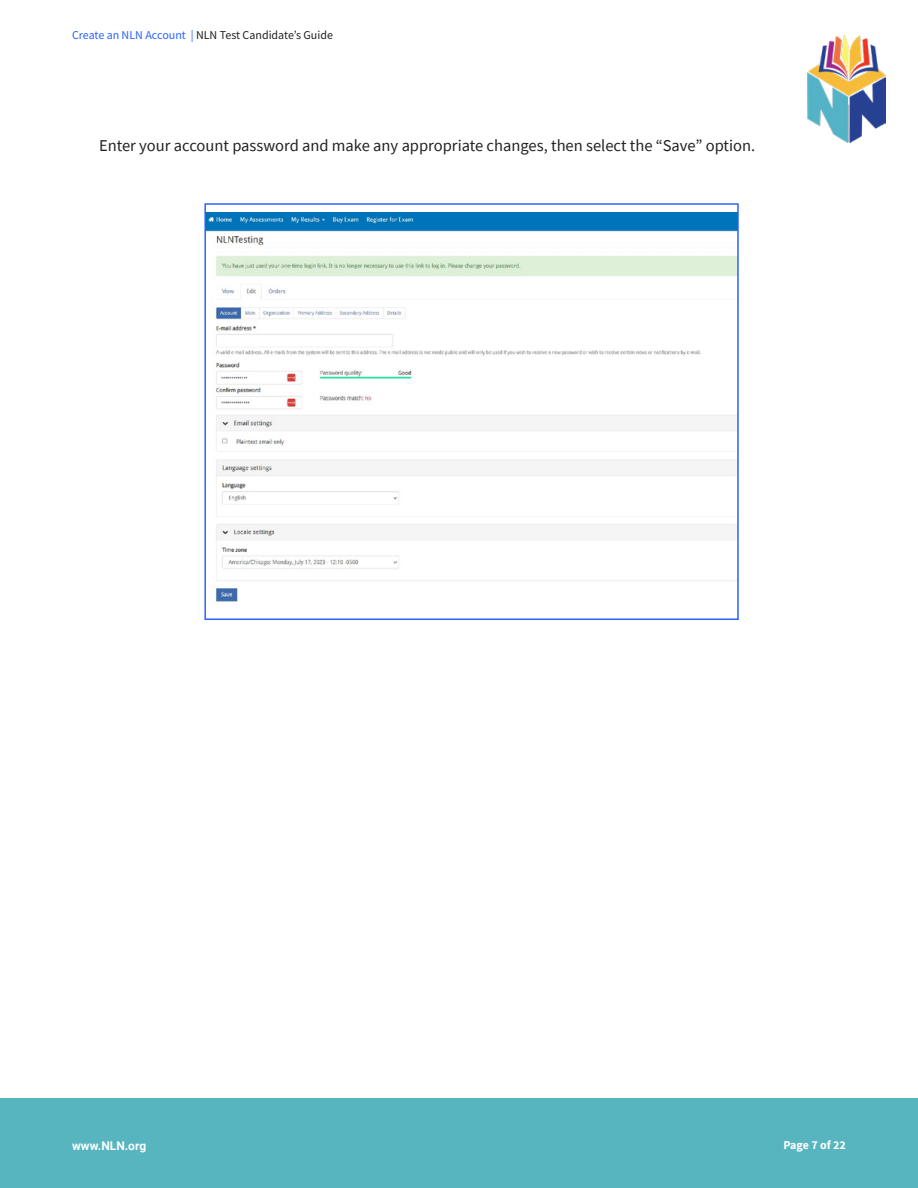
<style>
.page{position:relative;width:918px;height:1188px;background:#fff}
.page>*{position:absolute;margin:0;border:0;box-sizing:border-box;transform-origin:0 0}
.t1{font:16.5px "Source Sans Pro";color:#222}
.t2{font:12px "Source Sans Variable";color:#222}
.t3{font:700 12px "Roboto";color:#fff}
.t4{font:700 12px "Source Sans Pro";letter-spacing:-.005em;color:#fff}
.s1{color:#2962ff}
</style>
<div class="page">
<div style="left:0;top:1098px;width:918px;height:90px;background:#56b5bf"></div>
<img style="left:807px;top:35px;width:79px;height:108px">
<img style="left:207px;top:212px;width:529px;height:390px">
<div style="left:204px;top:203px;width:535px;height:417px;border:2px solid #2962ff"></div>
<p class="t2" style="left:72px;top:28px;width:263px"><span class="s1">Create an NLN Account |</span> NLN Test Candidate’s Guide</p>
<p class="t1" style="left:99px;top:135px;width:658px">Enter your account password and make any appropriate changes, then select the “Save” option.</p>
<p class="t3" style="left:72px;top:1137px;width:76px">www.NLN.org</p>
<p class="t4" style="left:783px;top:1137px;width:64px">Page 7 of 22</p>
</div>
